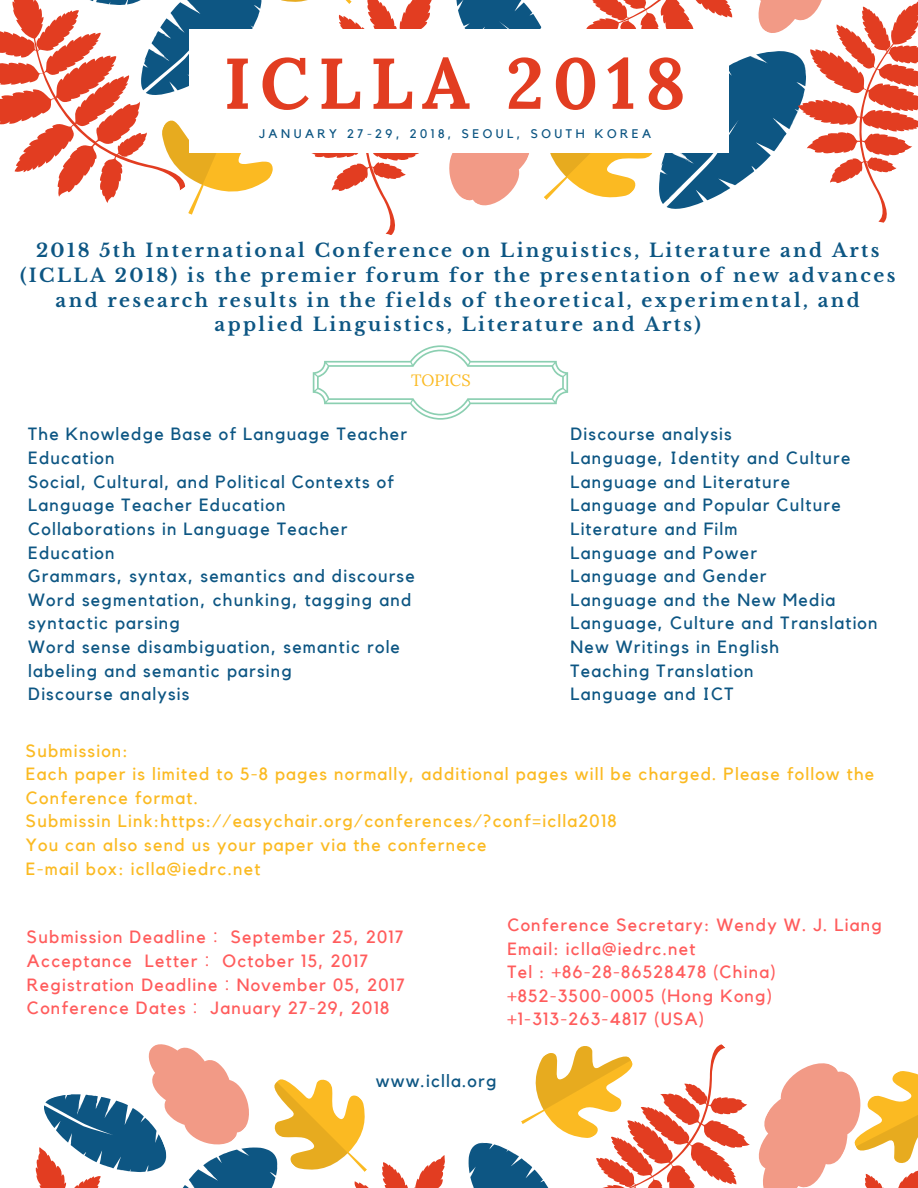
<style>
.page{position:relative;width:918px;height:1188px;background:#fff}
.page>*{position:absolute;margin:0;border:0;box-sizing:border-box;transform-origin:0 0}
.t1{font:700 71.7px "Lora";letter-spacing:.12em;color:#e23d21}
.t2{font:700 18.75px/24.8px "Libre Baskerville";letter-spacing:.13em;color:#0d5683;text-align:center}
.t3{font:17.7px/23.7px "Kollektif";letter-spacing:.07em;color:#0d5683}
.t4{font:17.7px/23.7px "Kollektif";letter-spacing:.07em;color:#ff5c5c}
.t5{font:17.7px/23.7px "Kollektif";letter-spacing:.07em;color:#fbba22}
.t6{font:16.35px "Lora";color:#fbba22}
.t7{font:12.45px "Kollektif";letter-spacing:.28em;color:#0d5683}
.s1{font-family:"Nanum Gothic"}
</style>
<div class="page">
<svg style="left:353px;top:0;width:79px;height:235px"></svg>
<svg style="left:0;top:0;width:44px;height:173px;fill:#e23d21"></svg>
<svg style="left:44px;top:0;width:309px;height:215px"></svg>
<svg style="left:449px;top:0;width:469px;height:223px"></svg>
<svg style="left:35px;top:1044px;width:883px;height:144px"></svg>
<div style="left:189px;top:29px;width:540px;height:124px;background:#fff"></div>
<svg style="left:313px;top:345px;width:255px;height:75px"></svg>
<h1 class="t1" style="left:224px;top:37px;width:463px">ICLLA 2018</h1>
<p class="t7" style="left:259px;top:128px;width:394px">JANUARY 27-29, 2018, SEOUL, SOUTH KOREA</p>
<p class="t2" style="left:20px;top:238px;width:877px">2018 5th International Conference on Linguistics, Literature and Arts (ICLLA 2018) is the premier forum for the presentation of new advances and research results in the fields of theoretical, experimental, and applied Linguistics, Literature and Arts)</p>
<p class="t6" style="left:411px;top:370px;width:61px">TOPICS</p>
<p class="t3" style="left:28px;top:423px;width:388px">The Knowledge Base of Language Teacher<br>Education<br>Social, Cultural, and Political Contexts of<br>Language Teacher Education<br>Collaborations in Language Teacher<br>Education<br>Grammars, syntax, semantics and discourse<br>Word segmentation, chunking, tagging and syntactic parsing<br>Word sense disambiguation, semantic role labeling and semantic parsing<br>Discourse analysis</p>
<p class="t3" style="left:570px;top:423px;width:309px">Discourse analysis<br>Language, Identity and Culture<br>Language and Literature<br>Language and Popular Culture<br>Literature and Film<br>Language and Power<br>Language and Gender<br>Language and the New Media<br>Language, Culture and Translation<br>New Writings in English<br>Teaching Translation<br>Language and ICT</p>
<p class="t5" style="left:26px;top:739px;width:850px">Submission:<br>Each paper is limited to 5-8 pages normally, additional pages will be charged. Please follow the Conference format.<br>Submissin Link:https://easychair.org/conferences/?conf=iclla2018<br>You can also send us your paper via the confernece<br>E-mail box: iclla@iedrc.net</p>
<p class="t4" style="left:27px;top:926px;width:380px">Submission Deadline<span class="s1">：</span> September 25, 2017<br>Acceptance Letter<span class="s1">：</span> October 15, 2017<br>Registration Deadline<span class="s1">：</span>November 05, 2017<br>Conference Dates<span class="s1">：</span> January 27-29, 2018</p>
<p class="t4" style="left:507px;top:914px;width:376px">Conference Secretary: Wendy W. J. Liang<br>Email: iclla@iedrc.net<br>Tel : +86-28-86528478 (China) +852-3500-0005 (Hong Kong) +1-313-263-4817 (USA)</p>
<p class="t3" style="left:376px;top:1070px;width:122px">www.iclla.org</p>
</div>
